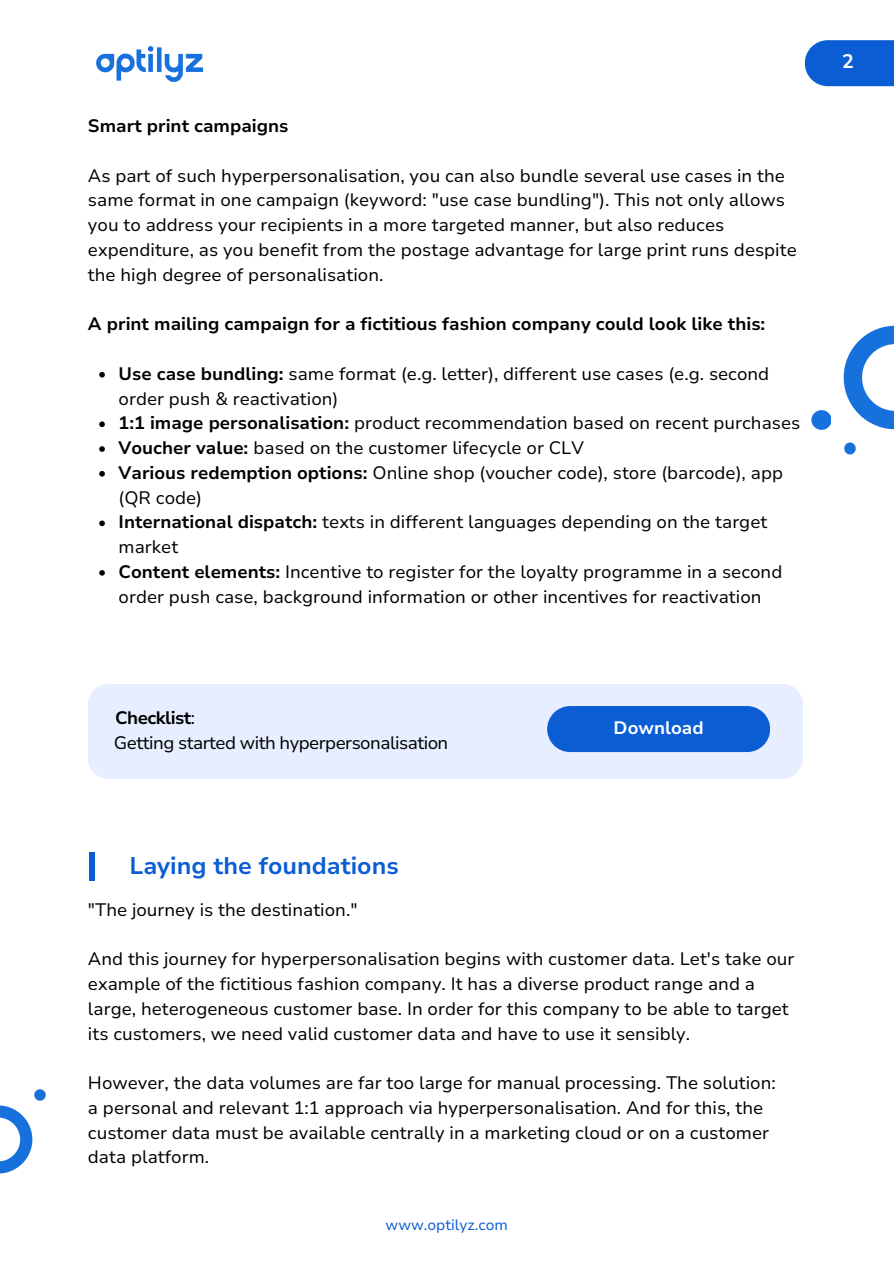
<style>
.page{position:relative;width:894px;height:1264px;background:#fff}
.page>*{position:absolute;margin:0;border:0;box-sizing:border-box;transform-origin:0 0}
.t1{font:700 24px "Nunito Sans 10 pt";color:#0b5dd3}
.t2{font:700 19.5px "Nunito Sans 10 pt";color:#fff}
.t3{font:18px/24.8px "Nunito Sans 10 pt";color:#000}
.t4{font:700 18px "Nunito Sans 10 pt";color:#000}
.t5{font:18px/24.8px "Nunito Sans 10 pt";letter-spacing:-.03em;color:#000}
.t6{font:700 18px "Nunito Sans 10 pt";color:#fff}
.t7{font:15px "Nunito Sans 10 pt";color:#0b5dd3}
.s1{font-weight:700}
</style>
<div class="page">
<img style="left:96px;top:46px;width:108px;height:36px">
<img style="left:843px;top:325px;width:50px;height:105px">
<img style="left:811px;top:410px;width:19px;height:19px">
<svg style="left:844px;top:442px;width:11px;height:13px"></svg>
<img style="left:0;top:1105px;width:33px;height:69px">
<svg style="left:34px;top:1089px;width:11px;height:12px"></svg>
<svg style="left:99px;top:372px;width:6px;height:5px"></svg>
<svg style="left:99px;top:421px;width:6px;height:6px"></svg>
<svg style="left:99px;top:446px;width:6px;height:6px"></svg>
<svg style="left:99px;top:471px;width:6px;height:5px"></svg>
<svg style="left:99px;top:520px;width:6px;height:6px"></svg>
<svg style="left:99px;top:570px;width:6px;height:5px"></svg>
<div style="left:89px;top:852px;width:6px;height:29px;background:#0b5dd3"></div>
<svg style="left:805px;top:40px;width:88px;height:46px;background:#1966d5"></svg>
<div style="left:88px;top:684px;width:714px;height:95px;background:#e6eeff;border-radius:20px"></div>
<div style="left:547px;top:706px;width:222px;height:46px;background:#0b5dd3"></div>
<p class="t4" style="left:88px;top:114px;width:202px">Smart print campaigns</p>
<p class="t3" style="left:88px;top:163px;width:710px">As part of such hyperpersonalisation, you can also bundle several use cases in the same format in one campaign (keyword: "use case bundling"). This not only allows you to address your recipients in a more targeted manner, but also reduces expenditure, as you benefit from the postage advantage for large print runs despite the high degree of personalisation.</p>
<p class="t4" style="left:88px;top:312px;width:678px">A print mailing campaign for a fictitious fashion company could look like this:</p>
<p class="t3" style="left:119px;top:361px;width:683px"><span class="s1">Use case bundling:</span> same format (e.g. letter), different use cases (e.g. second order push &amp; reactivation)<br><span class="s1">1:1 image personalisation:</span> product recommendation based on recent purchases <span class="s1">Voucher value:</span> based on the customer lifecycle or CLV<br><span class="s1">Various redemption options:</span> Online shop (voucher code), store (barcode), app (QR code)<br><span class="s1">International dispatch:</span> texts in different languages depending on the target market<br><span class="s1">Content elements:</span> Incentive to register for the loyalty programme in a second order push case, background information or other incentives for reactivation</p>
<p class="t5" style="left:114px;top:706px;width:336px"><span class="s1">Checklist</span>:<br>Getting started with hyperpersonalisation</p>
<p class="t6" style="left:613px;top:716px;width:91px">Download</p>
<h1 class="t1" style="left:129px;top:849px;width:271px">Laying the foundations</h1>
<p class="t3" style="left:88px;top:897px;width:271px">"The journey is the destination."</p>
<p class="t3" style="left:88px;top:947px;width:707px">And this journey for hyperpersonalisation begins with customer data. Let's take our example of the fictitious fashion company. It has a diverse product range and a large, heterogeneous customer base. In order for this company to be able to target its customers, we need valid customer data and have to use it sensibly.</p>
<p class="t3" style="left:88px;top:1070px;width:689px">However, the data volumes are far too large for manual processing. The solution: a personal and relevant 1:1 approach via hyperpersonalisation. And for this, the customer data must be available centrally in a marketing cloud or on a customer data platform.</p>
<p class="t7" style="left:385px;top:1215px;width:124px">www.optilyz.com</p>
<p class="t2" style="left:842px;top:49px;width:13px">2</p>
</div>
